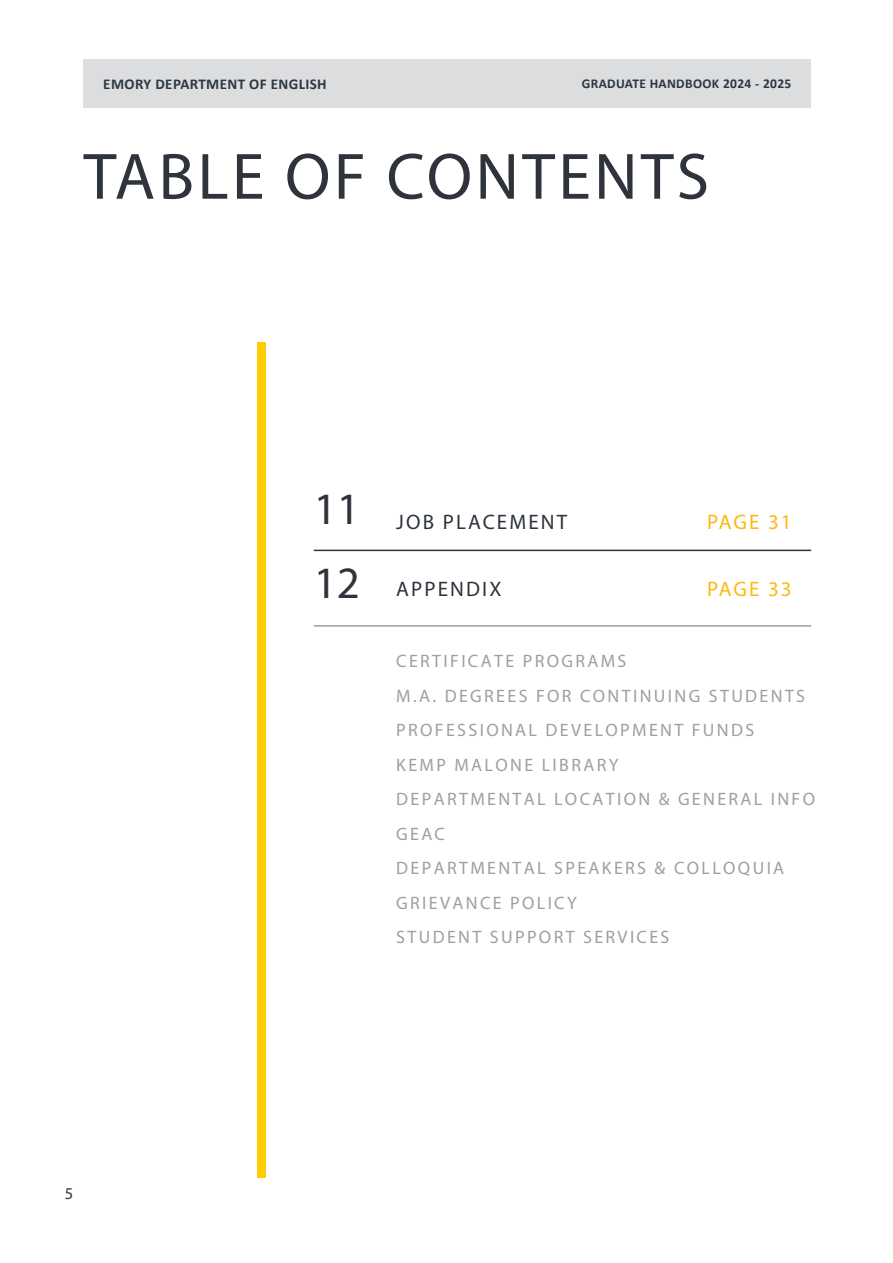
<style>
.page{position:relative;width:893px;height:1263px;background:#fff}
.page>*{position:absolute;margin:0;border:0;box-sizing:border-box;transform-origin:0 0}
.t1{font:66px "Myriad Pro";letter-spacing:.05em;color:#2e333c}
.t2{font:45px "Myriad Pro";color:#2e333c}
.t3{font:21px "Myriad Pro";letter-spacing:.1em;color:#2e333c}
.t4{font:21px "Myriad Pro";letter-spacing:.09em;color:#fdb913}
.t5{font:18px/34.5px "Myriad Pro";letter-spacing:.13em;color:#9d9fa2}
.t6{font:16.5px "Myriad Pro";color:#2e333c}
.t7{font:700 15px "Calibri";letter-spacing:.025em;color:#2d3844}
.t8{font:700 13.5px "Calibri";letter-spacing:.025em;color:#2d3844}
.s1{font-size:45px}
</style>
<div class="page">
<div style="left:257px;top:342px;width:9px;height:836px;background:#ffcb05"></div>
<hr style="left:314px;top:550px;width:497px;height:1px;background:#2e333c">
<hr style="left:314px;top:625px;width:497px;height:2px;background:#9d9fa2">
<div style="left:84px;top:60px;width:727px;height:48px;background:#dcddde"></div>
<p class="t7" style="left:103px;top:73px;width:225px">EMORY DEPARTMENT OF ENGLISH</p>
<p class="t8" style="left:582px;top:74px;width:211px">GRADUATE HANDBOOK 2024 - 2025</p>
<h1 class="t1" style="left:84px;top:136px;width:627px">TABLE OF CONTENTS</h1>
<p class="t6" style="left:65px;top:1183px;width:10px">5</p>
<h2 class="t2" style="left:314px;top:481px;width:48px">11</h2>
<p class="t3" style="left:396px;top:509px;width:172px">JOB PLACEMENT</p>
<p class="t3" style="left:314px;top:576px;width:189px"><span class="s1">12</span> APPENDIX</p>
<p class="t4" style="left:707px;top:509px;width:86px">PAGE 31</p>
<p class="t4" style="left:707px;top:576px;width:86px">PAGE 33</p>
<p class="t5" style="left:396px;top:644px;width:420px">CERTIFICATE PROGRAMS<br>M.A. DEGREES FOR CONTINUING STUDENTS<br>PROFESSIONAL DEVELOPMENT FUNDS<br>KEMP MALONE LIBRARY<br>DEPARTMENTAL LOCATION &amp; GENERAL INFO<br>GEAC<br>DEPARTMENTAL SPEAKERS &amp; COLLOQUIA<br>GRIEVANCE POLICY<br>STUDENT SUPPORT SERVICES</p>
</div>
